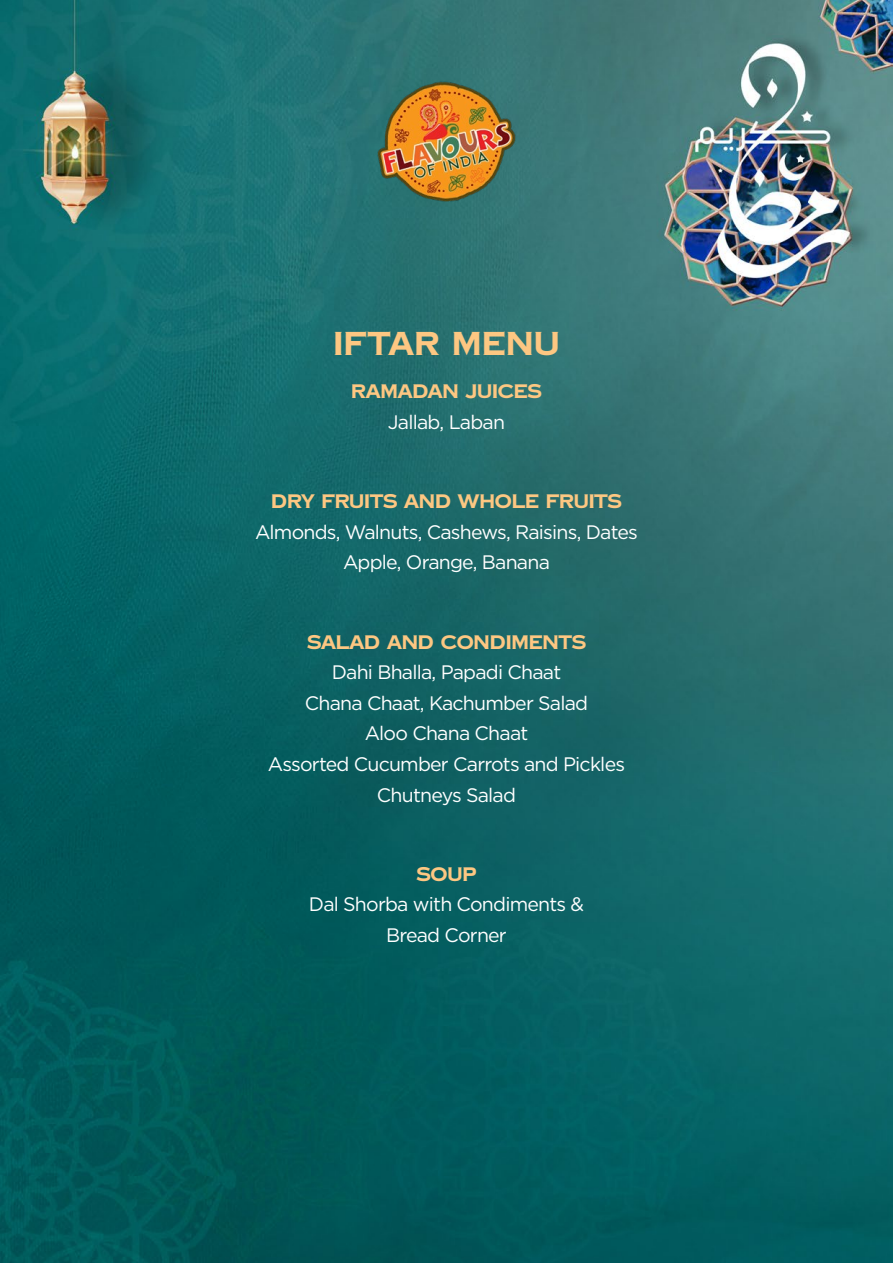
<style>
.page{position:relative;width:893px;height:1263px;background:#fff}
.page>*{position:absolute;margin:0;border:0;box-sizing:border-box;transform-origin:0 0}
.t1{font:33px "Copperplate CC";letter-spacing:-.02em;color:#fdc782}
.t2{font:19.5px/30.6px "Gotham";letter-spacing:-.04em;color:#fff;text-align:center}
.t3{font:19.5px "Copperplate CC";letter-spacing:-.04em;color:#fdc782}
</style>
<div class="page">
<img style="left:0;top:0;width:893px;height:1263px">
<img style="left:372px;top:77px;width:148px;height:129px">
<h1 class="t1" style="left:333px;top:320px;width:229px">IFTAR MENU</h1>
<p class="t3" style="left:351px;top:378px;width:193px">RAMADAN JUICES</p>
<p class="t2" style="left:388px;top:406px;width:119px">Jallab, Laban</p>
<p class="t3" style="left:271px;top:488px;width:353px">DRY FRUITS AND WHOLE FRUITS</p>
<p class="t2" style="left:255px;top:516px;width:384px">Almonds, Walnuts, Cashews, Raisins, Dates<br>Apple, Orange, Banana</p>
<p class="t3" style="left:307px;top:628px;width:281px">SALAD AND CONDIMENTS</p>
<p class="t2" style="left:268px;top:657px;width:359px">Dahi Bhalla, Papadi Chaat<br>Chana Chaat, Kachumber Salad<br>Aloo Chana Chaat<br>Assorted Cucumber Carrots and Pickles<br>Chutneys Salad</p>
<p class="t3" style="left:416px;top:860px;width:62px">SOUP</p>
<p class="t2" style="left:309px;top:889px;width:277px">Dal Shorba with Condiments &amp;<br>Bread Corner</p>
</div>
